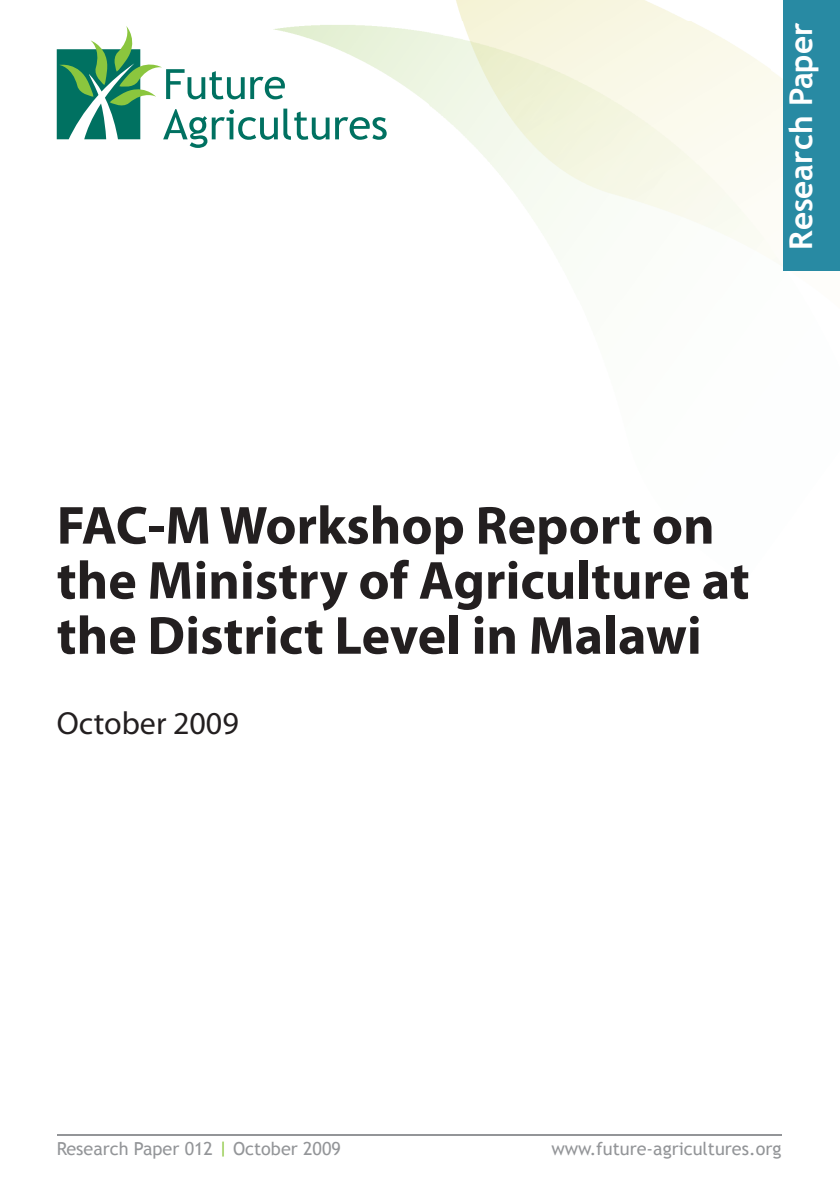
<style>
.page{position:relative;width:840px;height:1191px;background:#fff}
.page>*{position:absolute;margin:0;border:0;box-sizing:border-box;transform-origin:0 0}
.t1{font:700 54px/55px "Myriad Pro";color:#231f20}
.t2{font:32px "Myriad Pro";color:#231f20}
.t3{font:700 31.6px "Trebuchet MS";color:#fff}
.t4{font:18px "Trebuchet MS";color:#939598}
.s1{color:#8bc63e}
</style>
<div class="page">
<hr style="left:57px;top:1134px;width:724px;height:1px;background:#939598">
<img style="left:456px;top:0;width:383px;height:271px">
<img style="left:305px;top:22px;width:178px;height:249px">
<svg style="left:335px;top:117px;width:51px;height:23px"></svg>
<svg style="left:57px;top:26px;width:272px;height:122px"></svg>
<div style="left:782px;top:0;width:57px;height:270px;background:#288aa3"></div>
<p class="t3" style="left:780px;top:250px;width:228px;rotate:-90deg">Research Paper</p>
<p class="t1" style="left:57px;top:496px;width:694px">FAC-M Workshop Report on the Ministry of Agriculture at the District Level in Malawi</p>
<p class="t2" style="left:57px;top:703px;width:183px">October 2009</p>
<p class="t4" style="left:57px;top:1138px;width:285px">Research Paper 012 <span class="s1">|</span> October 2009</p>
<p class="t4" style="left:551px;top:1138px;width:231px">www.future-agricultures.org</p>
</div>
